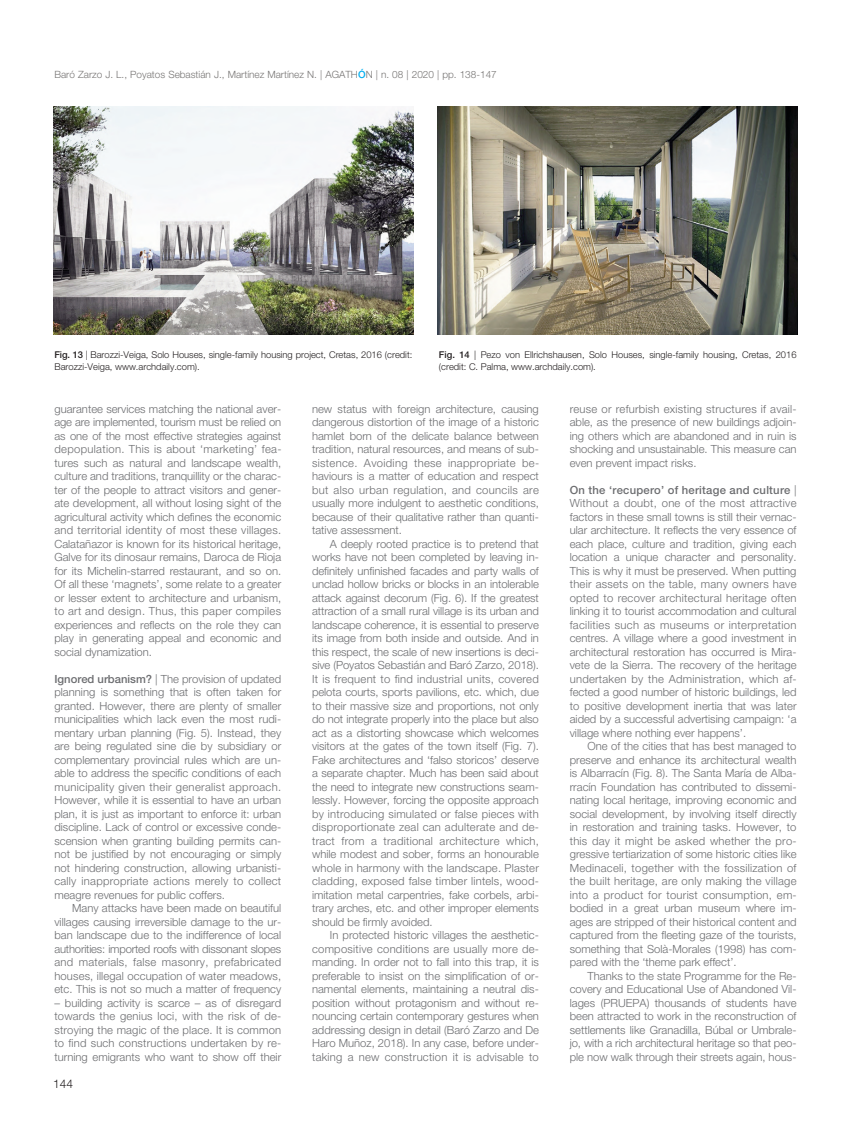
<style>
.page{position:relative;width:851px;height:1134px;background:#fff}
.page>*{position:absolute;margin:0;border:0;box-sizing:border-box;transform-origin:0 0}
.t1{font:300 11.88px "Helvetica Neue LT Std";color:#231f20}
.t2{font:300 11.25px/13.5px "Helvetica Neue LT Std";color:#6c6d70;text-align:justify}
.t3{font:300 10px "Helvetica Neue LT Std";color:#777574}
.t4{font:300 9.38px/11.2px "Helvetica Neue LT Std";color:#231f20}
.s1{font-weight:500;color:#00aeef}
.s2{font-weight:500}
</style>
<div class="page">
<img style="left:53px;top:106px;width:360px;height:229px">
<img style="left:437px;top:106px;width:360px;height:229px">
<p class="t3" style="left:54px;top:70px;width:444px">Baró Zarzo J. L., Poyatos Sebastián J., Martínez Martínez N. | AGATH<span class="s1">Ó</span>N | n. 08 | 2020 | pp. 138-147</p>
<p class="t4" style="left:54px;top:350px;width:359px"><span class="s2">Fig. 13</span> | Barozzi-Veiga, Solo Houses, single-family housing project, Cretas, 2016 (credit:<br>Barozzi-Veiga, www.archdaily.com).</p>
<p class="t4" style="left:439px;top:350px;width:359px"><span class="s2">Fig. 14</span> | Pezo von Ellrichshausen, Solo Houses, single-family housing, Cretas, 2016 (credit: C. Palma, www.archdaily.com).</p>
<p class="t2" style="left:54px;top:403px;width:228px">guarantee services matching the national aver&shy;age are implemented, tourism must be relied on as one of the most effective strategies against depopulation. This is about ‘marketing’ fea&shy;tures such as natural and landscape wealth, culture and traditions, tranquillity or the charac&shy;ter of the people to attract visitors and gener&shy;ate development, all without losing sight of the agricultural activity which defines the economic and territorial identity of most these villages.<br>Calatañazor is known for its historical heritage, Galve for its dinosaur remains, Daroca de Rioja for its Michelin-starred restaurant, and so on.<br>Of all these ‘magnets’, some relate to a greater or lesser extent to architecture and urbanism, to art and design. Thus, this paper compiles experiences and reflects on the role they can play in generating appeal and economic and social dynamization.</p>
<p class="t2" style="left:54px;top:673px;width:228px"><span class="s2">Ignored urbanism?</span> | The provision of updated planning is something that is often taken for granted. However, there are plenty of smaller municipalities which lack even the most rudi&shy;mentary urban planning (Fig. 5). Instead, they are being regulated sine die by subsidiary or complementary provincial rules which are un&shy;able to address the specific conditions of each municipality given their generalist approach.<br>However, while it is essential to have an urban plan, it is just as important to enforce it: urban discipline. Lack of control or excessive conde&shy;scension when granting building permits can&shy;not be justified by not encouraging or simply not hindering construction, allowing urbanisti&shy;cally inappropriate actions merely to collect meagre revenues for public coffers.</p>
<p class="t2" style="left:54px;top:902px;width:228px;text-indent:18px">Many attacks have been made on beautiful villages causing irreversible damage to the ur&shy;ban landscape due to the indifference of local authorities: imported roofs with dissonant slopes and materials, false masonry, prefabricated houses, illegal occupation of water meadows, etc. This is not so much a matter of frequency</p>
<p class="t2" style="left:54px;top:997px;width:228px">– building activity is scarce – as of disregard towards the genius loci, with the risk of de&shy;stroying the magic of the place. It is common to find such constructions undertaken by re&shy;turning emigrants who want to show off their</p>
<p class="t1" style="left:53px;top:1079px;width:21px">144</p>
<p class="t2" style="left:312px;top:403px;width:228px">new status with foreign architecture, causing dangerous distortion of the image of a historic hamlet born of the delicate balance between tradition, natural resources, and means of sub&shy;sistence. Avoiding these inappropriate be&shy;haviours is a matter of education and respect but also urban regulation, and councils are usually more indulgent to aesthetic conditions, because of their qualitative rather than quanti&shy;tative assessment.</p>
<p class="t2" style="left:312px;top:538px;width:228px;text-indent:18px">A deeply rooted practice is to pretend that works have not been completed by leaving in&shy;definitely unfinished facades and party walls of unclad hollow bricks or blocks in an intolerable attack against decorum (Fig. 6). If the greatest attraction of a small rural village is its urban and landscape coherence, it is essential to preserve its image from both inside and outside. And in this respect, the scale of new insertions is deci&shy;sive (Poyatos Sebastián and Baró Zarzo, 2018).<br>It is frequent to find industrial units, covered pelota courts, sports pavilions, etc. which, due to their massive size and proportions, not only do not integrate properly into the place but also act as a distorting showcase which welcomes visitors at the gates of the town itself (Fig. 7).<br>Fake architectures and ‘falso storicos’ deserve a separate chapter. Much has been said about the need to integrate new constructions seam&shy;lessly. However, forcing the opposite approach by introducing simulated or false pieces with disproportionate zeal can adulterate and de&shy;tract from a traditional architecture which, while modest and sober, forms an honourable whole in harmony with the landscape. Plaster cladding, exposed false timber lintels, wood&shy;imitation metal carpentries, fake corbels, arbi&shy;trary arches, etc. and other improper elements should be firmly avoided.</p>
<p class="t2" style="left:312px;top:929px;width:228px;text-indent:18px">In protected historic villages the aesthetic&shy;compositive conditions are usually more de&shy;manding. In order not to fall into this trap, it is preferable to insist on the simplification of or&shy;namental elements, maintaining a neutral dis&shy;position without protagonism and without re&shy;nouncing certain contemporary gestures when addressing design in detail (Baró Zarzo and De Haro Muñoz, 2018). In any case, before under&shy;taking a new construction it is advisable to</p>
<p class="t2" style="left:569px;top:403px;width:228px">reuse or refurbish existing structures if avail&shy;able, as the presence of new buildings adjoin&shy;ing others which are abandoned and in ruin is shocking and unsustainable. This measure can even prevent impact risks.</p>
<p class="t2" style="left:569px;top:484px;width:228px"><span class="s2">On the ‘recupero’ of heritage and culture</span> | Without a doubt, one of the most attractive factors in these small towns is still their vernac&shy;ular architecture. It reflects the very essence of each place, culture and tradition, giving each location a unique character and personality.<br>This is why it must be preserved. When putting their assets on the table, many owners have opted to recover architectural heritage often linking it to tourist accommodation and cultural facilities such as museums or interpretation centres. A village where a good investment in architectural restoration has occurred is Mira&shy;vete de la Sierra. The recovery of the heritage undertaken by the Administration, which af&shy;fected a good number of historic buildings, led to positive development inertia that was later aided by a successful advertising campaign: ‘a village where nothing ever happens’.</p>
<p class="t2" style="left:569px;top:740px;width:228px;text-indent:18px">One of the cities that has best managed to preserve and enhance its architectural wealth is Albarracín (Fig. 8). The Santa María de Alba&shy;rracín Foundation has contributed to dissemi&shy;nating local heritage, improving economic and social development, by involving itself directly in restoration and training tasks. However, to this day it might be asked whether the pro&shy;gressive tertiarization of some historic cities like Medinaceli, together with the fossilization of the built heritage, are only making the village into a product for tourist consumption, em&shy;bodied in a great urban museum where im&shy;ages are stripped of their historical content and captured from the fleeting gaze of the tourists, something that Solà-Morales (1998) has com&shy;pared with the ‘theme park effect’.</p>
<p class="t2" style="left:569px;top:970px;width:228px;text-indent:18px">Thanks to the state Programme for the Re&shy;covery and Educational Use of Abandoned Vil&shy;lages (PRUEPA) thousands of students have been attracted to work in the reconstruction of settlements like Granadilla, Búbal or Umbrale&shy;jo, with a rich architectural heritage so that peo&shy;ple now walk through their streets again, hous-</p>
</div>
